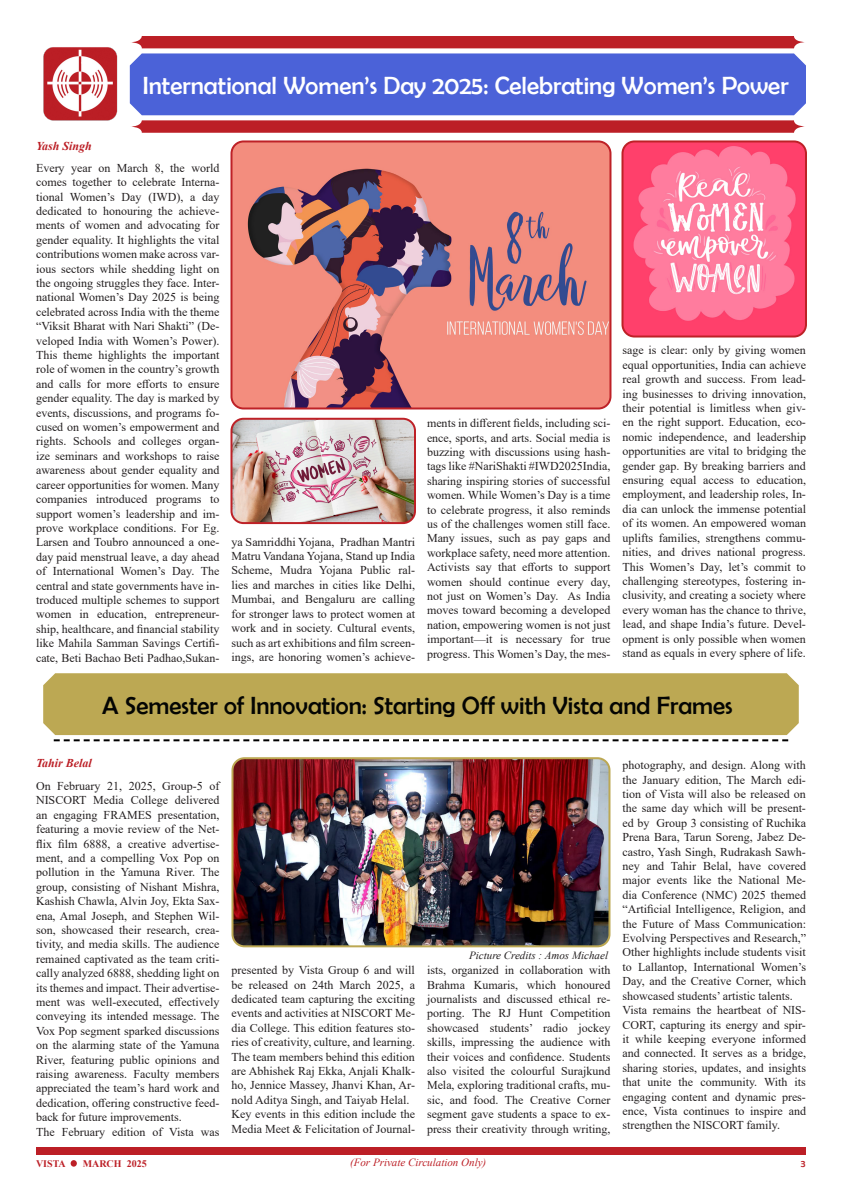
<style>
.page{position:relative;width:842px;height:1191px;background:#fff}
.page>*{position:absolute;margin:0;border:0;box-sizing:border-box;transform-origin:0 0}
.t1{font:25px "Berlin Sans FB";color:#fff}
.t2{font:25px "Berlin Sans FB";color:#040503}
.t3{font:12px/14.4px "Times New Roman";color:#231f20;text-align:justify}
.t4{font:italic 700 12px "Times New Roman";color:#bb1e25}
.t5{font:italic 11px "Times New Roman";color:#bc1f26}
.t6{font:italic 11px "Times New Roman";color:#231f20}
.t7{font:700 10px "Times New Roman";color:#bc1f26}
.t8{font:10px "Berlin Sans FB";color:#bc1f26}
</style>
<div class="page">
<div style="left:36px;top:1148px;width:770px;height:7px;background:#bc1f26"></div>
<svg style="left:71px;top:1160px;width:6px;height:6px"></svg>
<div style="left:131px;top:36px;width:674px;height:12px;background:#bc1f26"></div>
<svg style="left:131px;top:120px;width:674px;height:13px;background:#c02e35"></svg>
<div style="left:130px;top:53px;width:676px;height:62px;background:#4b62d8"></div>
<img style="left:43px;top:47px;width:75px;height:74px">
<div style="left:43px;top:673px;width:756px;height:62px;background:#bca853"></div>
<img style="left:233px;top:143px;width:377px;height:265px">
<div style="left:230px;top:140px;width:381px;height:269px;border:2px solid #be2127;border-radius:12px"></div>
<img style="left:624px;top:143px;width:182px;height:193px">
<div style="left:621px;top:140px;width:186px;height:197px;border:2px solid #be2127;border-radius:12px"></div>
<svg style="left:54px;top:739px;width:734px;height:2px"></svg>
<img style="left:234px;top:759px;width:375px;height:187px">
<div style="left:231px;top:757px;width:379px;height:190px;border:2px solid #bca853;border-radius:12px"></div>
<img style="left:233px;top:420px;width:181px;height:102px">
<div style="left:230px;top:418px;width:186px;height:106px;border:2px solid #be2127;border-radius:12px"></div>
<p class="t4" style="left:36px;top:137px;width:57px">Yash Singh</p>
<p class="t1" style="left:143px;top:72px;width:647px">International Women’s Day 2025: Celebrating Women’s Power</p>
<p class="t3" style="left:36px;top:160px;width:185px">Every year on March 8, the world comes together to celebrate Interna&shy;tional Women’s Day (IWD), a day dedicated to honouring the achieve&shy;ments of women and advocating for gender equality. It highlights the vital contributions women make across var&shy;ious sectors while shedding light on the ongoing struggles they face. Inter&shy;national Women’s Day 2025 is being celebrated across India with the theme “Viksit Bharat with Nari Shakti” (De&shy;veloped India with Women’s Power).<br>This theme highlights the important role of women in the country’s growth and calls for more efforts to ensure gender equality. The day is marked by events, discussions, and programs fo&shy;cused on women’s empowerment and rights. Schools and colleges organ&shy;ize seminars and workshops to raise awareness about gender equality and career opportunities for women. Many companies introduced programs to support women’s leadership and im&shy;prove workplace conditions. For Eg.<br>Larsen and Toubro announced a one&shy;day paid menstrual leave, a day ahead of International Women’s Day. The central and state governments have in&shy;troduced multiple schemes to support women in education, entrepreneur&shy;ship, healthcare, and financial stability like Mahila Samman Savings Certifi&shy;cate, Beti Bachao Beti Padhao,Sukan-</p>
<p class="t3" style="left:231px;top:534px;width:185px">ya Samriddhi Yojana, Pradhan Mantri Matru Vandana Yojana, Stand up India Scheme, Mudra Yojana Public ral&shy;lies and marches in cities like Delhi, Mumbai, and Bengaluru are calling for stronger laws to protect women at work and in society. Cultural events, such as art exhibitions and film screen&shy;ings, are honoring women’s achieve-</p>
<p class="t3" style="left:427px;top:415px;width:185px">ments in different fields, including sci&shy;ence, sports, and arts. Social media is buzzing with discussions using hash&shy;tags like #NariShakti #IWD2025India, sharing inspiring stories of successful women. While Women’s Day is a time to celebrate progress, it also reminds us of the challenges women still face.<br>Many issues, such as pay gaps and workplace safety, need more attention.<br>Activists say that efforts to support women should continue every day, not just on Women’s Day. As India moves toward becoming a developed nation, empowering women is not just important—it is necessary for true progress. This Women’s Day, the mes-</p>
<p class="t3" style="left:622px;top:343px;width:185px">sage is clear: only by giving women equal opportunities, India can achieve real growth and success. From lead&shy;ing businesses to driving innovation, their potential is limitless when giv&shy;en the right support. Education, eco&shy;nomic independence, and leadership opportunities are vital to bridging the gender gap. By breaking barriers and ensuring equal access to education, employment, and leadership roles, In&shy;dia can unlock the immense potential of its women. An empowered woman uplifts families, strengthens commu&shy;nities, and drives national progress.<br>This Women’s Day, let’s commit to challenging stereotypes, fostering in&shy;clusivity, and creating a society where every woman has the chance to thrive, lead, and shape India’s future. Devel&shy;opment is only possible when women stand as equals in every sphere of life.</p>
<p class="t2" style="left:102px;top:691px;width:632px">A Semester of Innovation: Starting Off with Vista and Frames</p>
<p class="t4" style="left:36px;top:754px;width:57px">Tahir Belal</p>
<p class="t3" style="left:36px;top:778px;width:185px">On February 21, 2025, Group-5 of NISCORT Media College delivered an engaging FRAMES presentation, featuring a movie review of the Net&shy;flix film 6888, a creative advertise&shy;ment, and a compelling Vox Pop on pollution in the Yamuna River. The group, consisting of Nishant Mishra, Kashish Chawla, Alvin Joy, Ekta Sax&shy;ena, Amal Joseph, and Stephen Wil&shy;son, showcased their research, crea&shy;tivity, and media skills. The audience remained captivated as the team criti&shy;cally analyzed 6888, shedding light on its themes and impact. Their advertise&shy;ment was well-executed, effectively conveying its intended message. The Vox Pop segment sparked discussions on the alarming state of the Yamuna River, featuring public opinions and raising awareness. Faculty members appreciated the team’s hard work and dedication, offering constructive feed&shy;back for future improvements.</p>
<p class="t3" style="left:36px;top:1124px;width:185px">The February edition of Vista was</p>
<p class="t3" style="left:231px;top:962px;width:185px">presented by Vista Group 6 and will be released on 24th March 2025, a dedicated team capturing the exciting events and activities at NISCORT Me&shy;dia College. This edition features sto&shy;ries of creativity, culture, and learning.<br>The team members behind this edition are Abhishek Raj Ekka, Anjali Khalk&shy;ho, Jennice Massey, Jhanvi Khan, Ar&shy;nold Aditya Singh, and Taiyab Helal.</p>
<p class="t3" style="left:231px;top:1106px;width:185px">Key events in this edition include the<br>Media Meet &amp; Felicitation of Journal-</p>
<p class="t6" style="left:469px;top:947px;width:140px">Picture Credits : Amos Michael</p>
<p class="t3" style="left:427px;top:962px;width:185px">ists, organized in collaboration with Brahma Kumaris, which honoured journalists and discussed ethical re&shy;porting. The RJ Hunt Competition showcased students’ radio jockey skills, impressing the audience with their voices and confidence. Students also visited the colourful Surajkund Mela, exploring traditional crafts, mu&shy;sic, and food. The Creative Corner segment gave students a space to ex&shy;press their creativity through writing,</p>
<p class="t3" style="left:622px;top:757px;width:185px">photography, and design. Along with the January edition, The March edi&shy;tion of Vista will also be released on the same day which will be present&shy;ed by Group 3 consisting of Ruchika Prena Bara, Tarun Soreng, Jabez De&shy;castro, Yash Singh, Rudrakash Sawh&shy;ney and Tahir Belal, have covered major events like the National Me&shy;dia Conference (NMC) 2025 themed “Artificial Intelligence, Religion, and the Future of Mass Communication:<br>Evolving Perspectives and Research,” Other highlights include students visit to Lallantop, International Women’s Day, and the Creative Corner, which showcased students’ artistic talents.</p>
<p class="t3" style="left:622px;top:1002px;width:185px">Vista remains the heartbeat of NIS-CORT, capturing its energy and spir&shy;it while keeping everyone informed and connected. It serves as a bridge, sharing stories, updates, and insights that unite the community. With its engaging content and dynamic pres&shy;ence, Vista continues to inspire and strengthen the NISCORT family.</p>
<p class="t7" style="left:36px;top:1156px;width:31px">VISTA</p>
<p class="t7" style="left:83px;top:1156px;width:65px">MARCH 2025</p>
<p class="t5" style="left:350px;top:1154px;width:138px">(For Private Circulation Only)</p>
<p class="t8" style="left:801px;top:1157px;width:6px">3</p>
</div>
